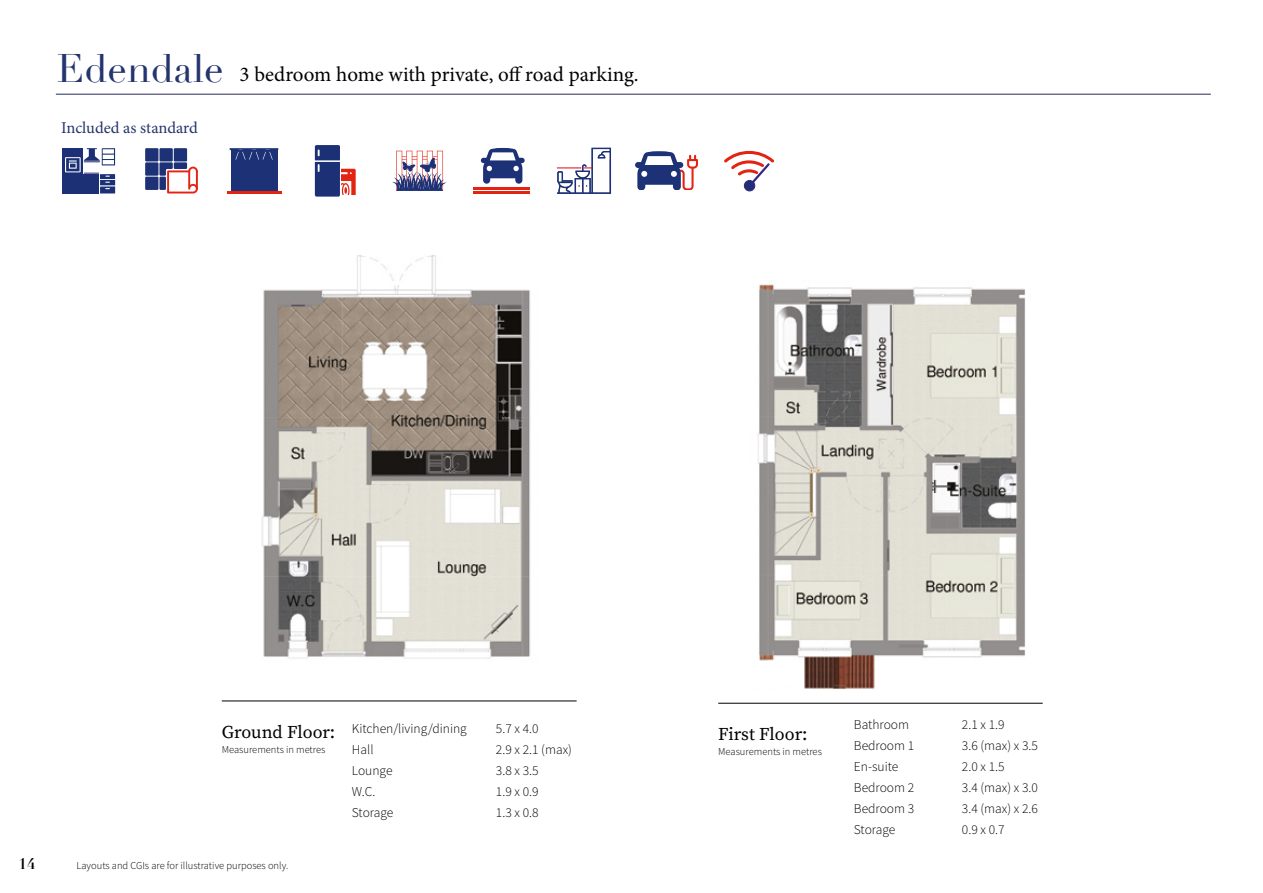
<style>
.page{position:relative;width:1263px;height:893px;background:#fff}
.page>*{position:absolute;margin:0;border:0;box-sizing:border-box;transform-origin:0 0}
.t1{font:21px "Minion Pro";letter-spacing:-.005em;color:#000}
.t2{font:18px "Source Serif Variable";color:#000}
.t3{font:16.5px "Minion Pro";letter-spacing:-.005em;color:#24356b}
.t4{font:700 15px "Didot";color:#000}
.t5{font:300 13.5px "Source Sans Pro";color:#000}
.t6{font:300 10.5px "Source Sans Pro";color:#000}
.s1{font-family:"Didot";font-size:39px;color:#24356d}
</style>
<div class="page">
<hr style="left:222px;top:701px;width:355px;height:1px;background:#000">
<hr style="left:718px;top:703px;width:325px;height:1px;background:#000">
<hr style="left:56px;top:94px;width:1155px;height:1px;background:#28285b">
<img style="left:261px;top:255px;width:270px;height:404px">
<img style="left:758px;top:284px;width:268px;height:405px">
<div style="left:159px;top:148px;width:14px;height:13px;background:#1d3176"></div>
<div style="left:174px;top:148px;width:13px;height:13px;background:#1d3176"></div>
<svg style="left:159px;top:162px;width:39px;height:31px"></svg>
<div style="left:145px;top:177px;width:13px;height:13px;background:#1d3176"></div>
<div style="left:159px;top:177px;width:7px;height:13px;background:#1d3176"></div>
<div style="left:145px;top:148px;width:13px;height:13px;background:#1d3176"></div>
<div style="left:145px;top:162px;width:13px;height:14px;background:#1d3176"></div>
<svg style="left:392px;top:151px;width:55px;height:40px"></svg>
<div style="left:231px;top:150px;width:46px;height:41px;background:#1d3176"></div>
<hr style="left:227px;top:191px;width:54px;height:2px;background:#e42313">
<svg style="left:230px;top:148px;width:48px;height:12px"></svg>
<hr style="left:474px;top:191px;width:56px;height:3px;background:#e42313">
<hr style="left:474px;top:188px;width:56px;height:2px;background:#e42313">
<svg style="left:481px;top:148px;width:44px;height:36px"></svg>
<svg style="left:557px;top:148px;width:54px;height:46px"></svg>
<div style="left:63px;top:148px;width:20px;height:45px;background:#1c3075"></div>
<svg style="left:65px;top:148px;width:50px;height:45px"></svg>
<div style="left:84px;top:174px;width:15px;height:19px;background:#1c3075"></div>
<svg style="left:315px;top:145px;width:41px;height:52px"></svg>
<svg style="left:635px;top:151px;width:63px;height:39px"></svg>
<div style="left:744px;top:180px;width:11px;height:11px;border:1px solid #312783;border-radius:50%"></div>
<svg style="left:724px;top:151px;width:50px;height:38px"></svg>
<h1 class="t1" style="left:57px;top:60px;width:583px"><span class="s1">Edendale</span> 3 bedroom home with private, off road parking.</h1>
<p class="t3" style="left:61px;top:116px;width:138px">Included as standard</p>
<p class="t4" style="left:19px;top:854px;width:18px">14</p>
<h2 class="t2" style="left:222px;top:720px;width:115px">Ground Floor:</h2>
<p class="t6" style="left:222px;top:743px;width:105px">Measurements in metres</p>
<p class="t6" style="left:77px;top:859px;width:213px">Layouts and CGIs are for illustrative purposes only.</p>
<p class="t5" style="left:352px;top:720px;width:116px">Kitchen/living/dining</p>
<p class="t5" style="left:496px;top:720px;width:44px">5.7 x 4.0</p>
<p class="t5" style="left:352px;top:741px;width:23px">Hall</p>
<p class="t5" style="left:496px;top:741px;width:77px">2.9 x 2.1 (max)</p>
<p class="t5" style="left:352px;top:762px;width:42px">Lounge</p>
<p class="t5" style="left:496px;top:762px;width:44px">3.8 x 3.5</p>
<p class="t5" style="left:352px;top:783px;width:25px">W.C.</p>
<p class="t5" style="left:496px;top:783px;width:44px">1.9 x 0.9</p>
<p class="t5" style="left:352px;top:804px;width:43px">Storage</p>
<p class="t5" style="left:496px;top:804px;width:44px">1.3 x 0.8</p>
<h2 class="t2" style="left:718px;top:722px;width:91px">First Floor:</h2>
<p class="t6" style="left:718px;top:745px;width:105px">Measurements in metres</p>
<p class="t5" style="left:854px;top:716px;width:57px">Bathroom</p>
<p class="t5" style="left:962px;top:716px;width:44px">2.1 x 1.9</p>
<p class="t5" style="left:854px;top:737px;width:62px">Bedroom 1</p>
<p class="t5" style="left:962px;top:737px;width:77px">3.6 (max) x 3.5</p>
<p class="t5" style="left:854px;top:758px;width:46px">En-suite</p>
<p class="t5" style="left:962px;top:758px;width:44px">2.0 x 1.5</p>
<p class="t5" style="left:854px;top:779px;width:62px">Bedroom 2</p>
<p class="t5" style="left:962px;top:779px;width:77px">3.4 (max) x 3.0</p>
<p class="t5" style="left:854px;top:800px;width:62px">Bedroom 3</p>
<p class="t5" style="left:962px;top:800px;width:77px">3.4 (max) x 2.6</p>
<p class="t5" style="left:854px;top:821px;width:43px">Storage</p>
<p class="t5" style="left:962px;top:821px;width:44px">0.9 x 0.7</p>
</div>
